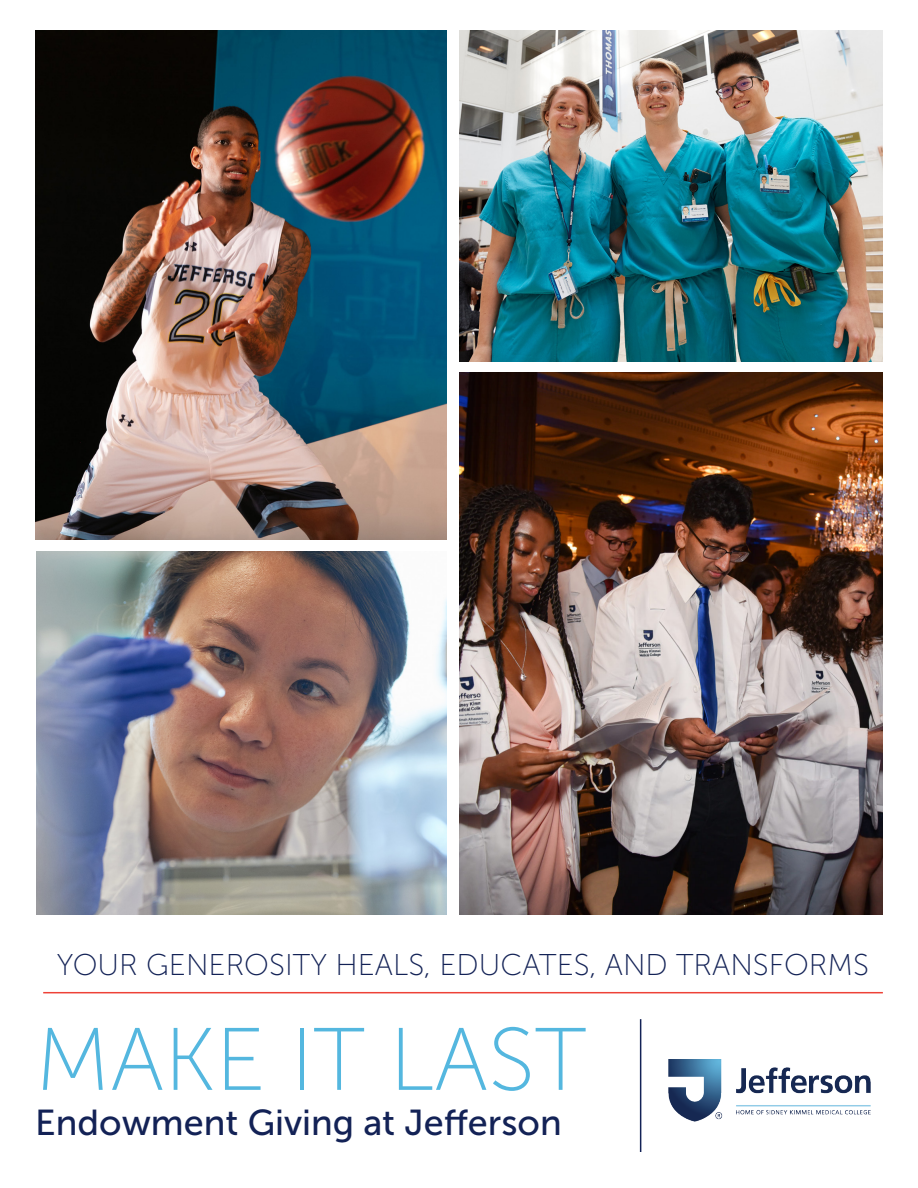
<style>
.page{position:relative;width:918px;height:1188px;background:#fff}
.page>*{position:absolute;margin:0;border:0;box-sizing:border-box;transform-origin:0 0}
.t1{font:88.5px "Museo Sans 100";color:#54b7df}
.t2{font:36px "Museo Sans 500";color:#132256}
.t3{font:30px "Museo Sans 100";color:#132256}
</style>
<div class="page">
<hr style="left:640px;top:1019px;width:1px;height:133px;background:#132256">
<hr style="left:43px;top:992px;width:840px;height:1px;background:#ee4237">
<img style="left:459px;top:31px;width:424px;height:331px">
<img style="left:459px;top:372px;width:424px;height:542px">
<img style="left:36px;top:552px;width:411px;height:362px">
<img style="left:35px;top:31px;width:412px;height:509px">
<img style="left:668px;top:1060px;width:202px;height:62px">
<p class="t3" style="left:57px;top:948px;width:814px">YOUR GENEROSITY HEALS, EDUCATES, AND TRANSFORMS</p>
<p class="t1" style="left:35px;top:1013px;width:553px">MAKE IT LAST</p>
<p class="t2" style="left:35px;top:1103px;width:528px">Endowment Giving at Jefferson</p>
</div>
